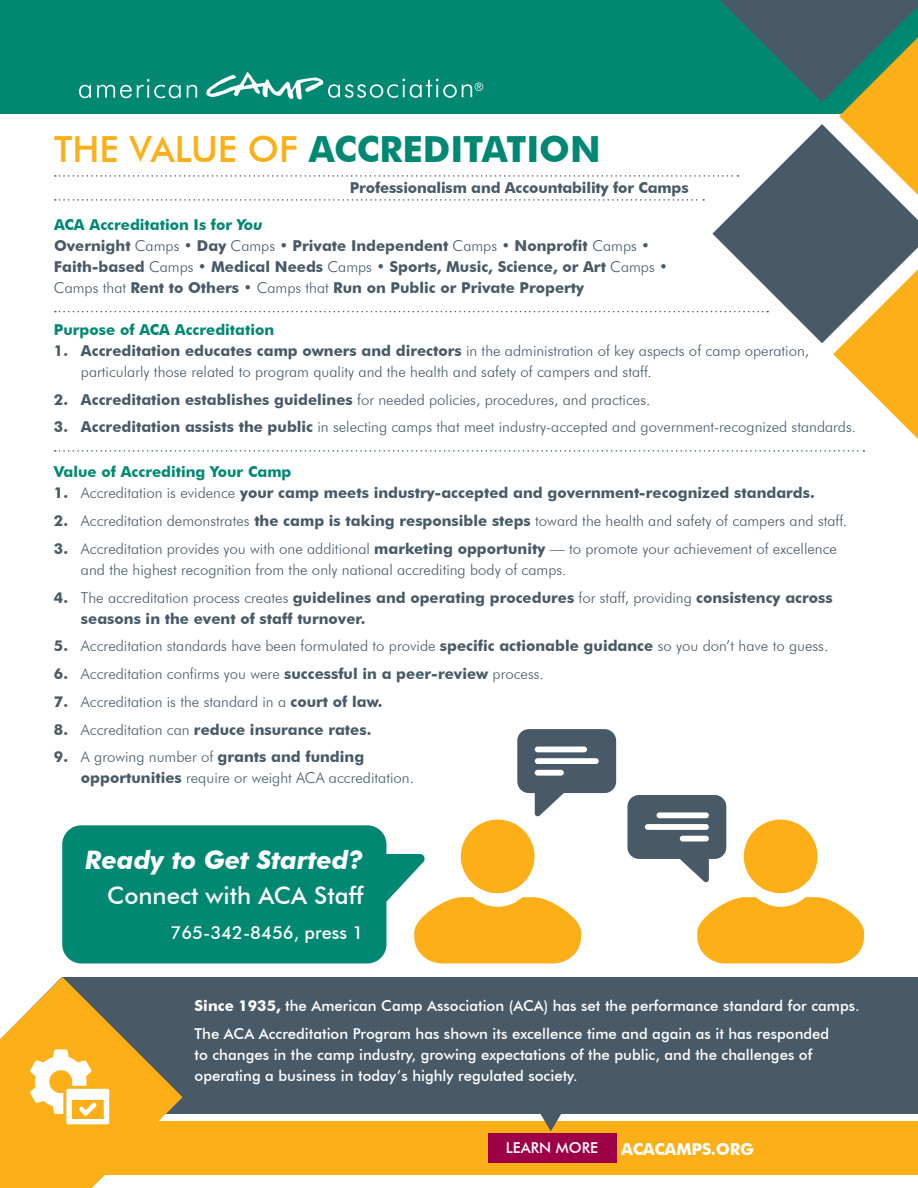
<style>
.page{position:relative;width:918px;height:1188px;background:#fff}
.page>*{position:absolute;margin:0;border:0;box-sizing:border-box;transform-origin:0 0}
.t1{font:700 36px "Futura BT";color:#008873}
.t2{font:italic 700 25.5px "Futura BT";color:#fff}
.t3{font:500 24px "Futura BT";color:#fff}
.t4{font:500 18px "Futura BT";color:#fff}
.t5{font:700 16.5px "Futura BT";letter-spacing:-.01em;color:#fff}
.t6{font:300 15px/21px "Futura BT";color:#485a67}
.t7{font:700 15px/21px "Futura BT";color:#485a67}
.t8{font:500 15px/27.8px "Futura BT";color:#fff}
.t9{font:700 15px "Futura BT";color:#008873}
.s1{font-weight:500;color:#fcaf17}
.s2{color:#008873}
.s3{font-style:italic;color:#008873}
.s4{font-weight:300}
.s5{font-weight:700}
</style>
<div class="page">
<div style="left:0;top:0;width:918px;height:113px;background:#008873"></div>
<div style="left:0;top:977px;width:918px;height:136px;background:#485a67"></div>
<div style="left:0;top:1121px;width:918px;height:53px;background:#fcaf17"></div>
<div style="left:488px;top:1133px;width:128px;height:29px;background:#9e0045"></div>
<svg style="left:540px;top:1113px;width:22px;height:18px"></svg>
<svg style="left:833px;top:343px;width:85px;height:96px"></svg>
<svg style="left:712px;top:201px;width:206px;height:142px;fill:#485a67"></svg>
<svg style="left:0;top:963px;width:183px;height:225px"></svg>
<svg style="left:55px;top:450px;width:809px;height:2px"></svg>
<svg style="left:55px;top:311px;width:713px;height:1px"></svg>
<svg style="left:55px;top:0;width:863px;height:201px"></svg>
<svg style="left:517px;top:729px;width:99px;height:88px"></svg>
<svg style="left:627px;top:795px;width:99px;height:87px"></svg>
<div style="left:744px;top:820px;width:73px;height:73px;background:#fcaf17;border-radius:50%"></div>
<svg style="left:697px;top:897px;width:167px;height:66px;background:#fcba39"></svg>
<div style="left:461px;top:820px;width:74px;height:73px;background:#fcaf17;border-radius:50%"></div>
<svg style="left:425px;top:897px;width:156px;height:66px;background:#fcb832"></svg>
<svg style="left:62px;top:825px;width:363px;height:138px;background:#17927e"></svg>
<h1 class="t1" style="left:54px;top:128px;width:548px"><span class="s1">THE VALUE OF</span> ACCREDITATION</h1>
<p class="t7" style="left:350px;top:177px;width:340px">Professionalism and Accountability for Camps</p>
<p class="t7" style="left:54px;top:214px;width:615px"><span class="s2">ACA Accreditation Is for</span> <span class="s3">You<br></span>Overnight <span class="s4">Camps •</span> Day <span class="s4">Camps •</span> Private Independent <span class="s4">Camps •</span> Nonprofit <span class="s4">Camps • </span>Faith-based <span class="s4">Camps •</span> Medical Needs <span class="s4">Camps •</span> Sports, Music, Science, or Art <span class="s4">Camps • Camps that</span> Rent to Others <span class="s4">• Camps that</span> Run on Public or Private Property</p>
<p class="t9" style="left:54px;top:320px;width:222px">Purpose of ACA Accreditation</p>
<p class="t6" style="left:81px;top:340px;width:730px;text-indent:-27px"><span class="s5">1. Accreditation educates camp owners and directors</span> in the administration of key aspects of camp operation, particularly those related to program quality and the health and safety of campers and staff.</p>
<p class="t6" style="left:54px;top:389px;width:598px"><span class="s5">2. Accreditation establishes guidelines</span> for needed policies, procedures, and practices.</p>
<p class="t6" style="left:54px;top:416px;width:804px"><span class="s5">3. Accreditation assists the public</span> in selecting camps that meet industry-accepted and government-recognized standards.</p>
<p class="t9" style="left:54px;top:463px;width:239px">Value of Accrediting Your Camp</p>
<p class="t7" style="left:54px;top:482px;width:762px">1. <span class="s4">Accreditation is evidence</span> your camp meets industry-accepted and government-recognized standards.</p>
<p class="t6" style="left:54px;top:510px;width:795px"><span class="s5">2.</span> Accreditation demonstrates <span class="s5">the camp is taking responsible steps</span> toward the health and safety of campers and staff.</p>
<p class="t6" style="left:81px;top:538px;width:758px;text-indent:-27px"><span class="s5">3.</span> Accreditation provides you with one additional <span class="s5">marketing opportunity</span> — to promote your achievement of excellence and the highest recognition from the only national accrediting body of camps.</p>
<p class="t7" style="left:81px;top:587px;width:753px;text-indent:-27px">4. <span class="s4">The accreditation process creates</span> guidelines and operating procedures <span class="s4">for staff, providing</span> consistency across seasons in the event of staff turnover.</p>
<p class="t6" style="left:54px;top:635px;width:776px"><span class="s5">5.</span> Accreditation standards have been formulated to provide <span class="s5">specific actionable guidance</span> so you don’t have to guess.</p>
<p class="t6" style="left:54px;top:663px;width:491px"><span class="s5">6.</span> Accreditation confirms you were <span class="s5">successful in a peer-review</span> process.</p>
<p class="t6" style="left:54px;top:691px;width:330px"><span class="s5">7.</span> Accreditation is the standard in a <span class="s5">court of law.</span></p>
<p class="t7" style="left:54px;top:719px;width:319px">8. <span class="s4">Accreditation can</span> reduce insurance rates.</p>
<p class="t6" style="left:81px;top:746px;width:335px;text-indent:-27px"><span class="s5">9.</span> A growing number of <span class="s5">grants and funding opportunities</span> require or weight ACA accreditation.</p>
<h2 class="t2" style="left:85px;top:844px;width:280px">Ready to Get Started?</h2>
<h3 class="t3" style="left:107px;top:881px;width:258px">Connect with ACA Staff</h3>
<p class="t4" style="left:170px;top:922px;width:194px">765-342-8456, press 1</p>
<p class="t8" style="left:195px;top:992px;width:667px"><span class="s5">Since 1935,</span> the American Camp Association (ACA) has set the performance standard for camps.<br>The ACA Accreditation Program has shown its excellence time and again as it has responded</p>
<p class="t8" style="left:195px;top:1044px;width:619px;line-height:21px">to changes in the camp industry, growing expectations of the public, and the challenges of operating a business in today’s highly regulated society.</p>
<p class="t8" style="left:506px;top:1134px;width:94px">LEARN MORE</p>
<p class="t5" style="left:621px;top:1139px;width:134px">ACACAMPS.ORG</p>
</div>
